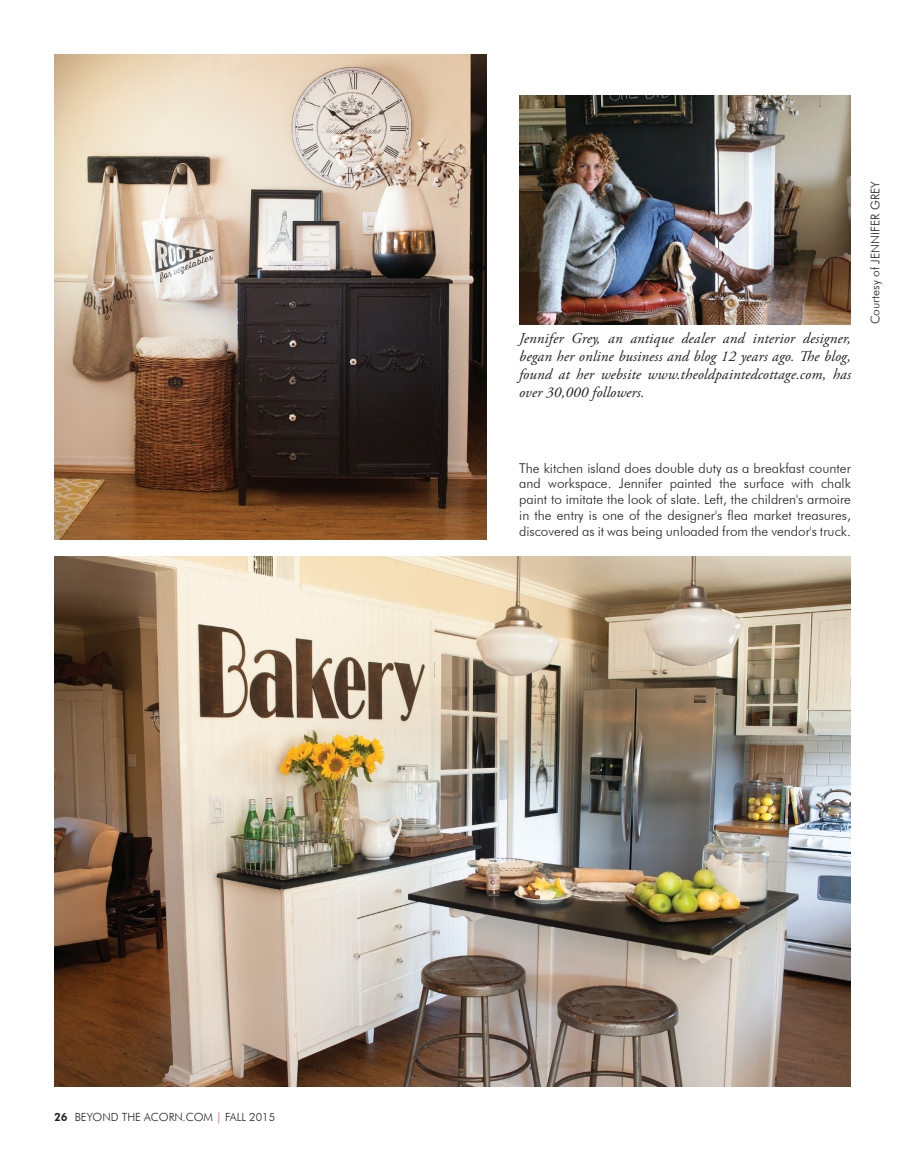
<style>
.page{position:relative;width:905px;height:1175px;background:#fff}
.page>*{position:absolute;margin:0;border:0;box-sizing:border-box;transform-origin:0 0}
.t1{font:italic 15px/18px "Adobe Garamond Pro";letter-spacing:.01em;color:#231f20;text-align:justify}
.t2{font:300 13.5px/15.8px "Futura BT";color:#231f20;text-align:justify}
.t3{font:300 12px "Futura BT";color:#231f20}
.t4{font:300 11.25px "Futura BT";color:#231f20}
.s1{font-weight:800}
.s2{color:#ee1d23}
</style>
<div class="page">
<img style="left:54px;top:556px;width:796px;height:530px">
<img style="left:54px;top:54px;width:432px;height:485px">
<img style="left:519px;top:96px;width:331px;height:228px">
<p class="t4" style="left:54px;top:1110px;width:223px"><span class="s1">26</span> beyond The Acorn.com <span class="s2">|</span> Fall 2015</p>
<p class="t1" style="left:519px;top:330px;width:333px">Jennifer Grey, an antique dealer and interior designer, began her online business and blog 12 years ago. The blog, found at her website www.theoldpaintedcottage.com, has over 30,000 followers.</p>
<p class="t3" style="left:868px;top:324px;width:144px;rotate:-90deg">Courtesy of Jennifer Grey</p>
<p class="t2" style="left:519px;top:460px;width:333px">The kitchen island does double duty as a breakfast counter and workspace. Jennifer painted the surface with chalk paint to imitate the look of slate. Left, the children's armoire in the entry is one of the designer's flea market treasures, discovered as it was being unloaded from the vendor's truck.</p>
</div>
